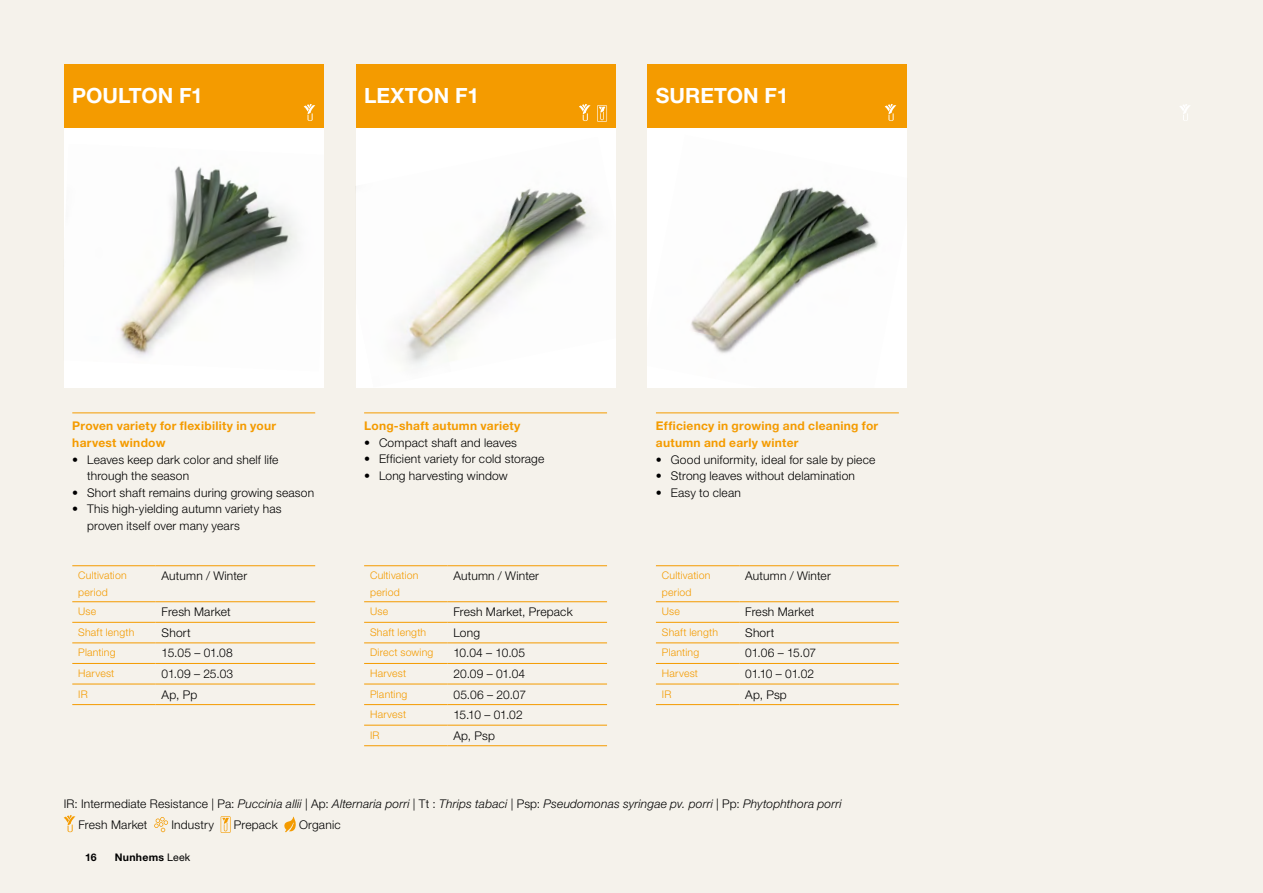
<style>
.page{position:relative;width:1263px;height:893px;background:#f5f2eb}
.page>*{position:absolute;margin:0;border:0;box-sizing:border-box;transform-origin:0 0}
.t1{font:700 21px "Helvetica Neue LT Std";color:#fff}
.t2{font:300 12px/16.5px "Helvetica Neue LT Std";letter-spacing:.015em;color:#000}
.t3{font:italic 300 12px/21.3px "Helvetica Neue LT Std";letter-spacing:.015em;color:#000}
.t4{font:700 12px/17px "Helvetica Neue LT Std";letter-spacing:.025em;color:#f49b00}
.t5{font:300 10.5px/16.5px "Helvetica Neue LT Std";letter-spacing:.02em;color:#f49b00}
.t6{font:700 10.5px "Helvetica Neue LT Std";letter-spacing:.025em;color:#000}
.s1{font-style:normal}
.s2{font-weight:400}
</style>
<div class="page">
<div style="left:64px;top:128px;width:260px;height:259px;background:#fff"></div>
<img style="left:119px;top:166px;width:180px;height:191px">
<div style="left:64px;top:64px;width:260px;height:64px;background:#f49b00"></div>
<hr style="left:72px;top:413px;width:243px;height:1px;background:#f49b00">
<hr style="left:72px;top:565px;width:84px;height:1px;background:#f49b00">
<hr style="left:156px;top:565px;width:159px;height:1px;background:#f49b00">
<hr style="left:72px;top:601px;width:84px;height:1px;background:#f49b00">
<hr style="left:156px;top:601px;width:159px;height:1px;background:#f49b00">
<hr style="left:72px;top:622px;width:84px;height:1px;background:#f49b00">
<hr style="left:156px;top:622px;width:159px;height:1px;background:#f49b00">
<hr style="left:72px;top:643px;width:84px;height:1px;background:#f49b00">
<hr style="left:156px;top:643px;width:159px;height:1px;background:#f49b00">
<hr style="left:72px;top:663px;width:84px;height:1px;background:#f49b00">
<hr style="left:156px;top:663px;width:159px;height:1px;background:#f49b00">
<hr style="left:72px;top:684px;width:84px;height:1px;background:#f49b00">
<hr style="left:156px;top:684px;width:159px;height:1px;background:#f49b00">
<hr style="left:72px;top:704px;width:84px;height:1px;background:#f49b00">
<hr style="left:156px;top:704px;width:159px;height:1px;background:#f49b00">
<svg style="left:304px;top:104px;width:11px;height:17px"></svg>
<div style="left:356px;top:128px;width:259px;height:259px;background:#fff"></div>
<img style="left:401px;top:188px;width:194px;height:178px">
<div style="left:356px;top:64px;width:259px;height:64px;background:#f49b00"></div>
<hr style="left:364px;top:413px;width:243px;height:1px;background:#f49b00">
<hr style="left:364px;top:565px;width:83px;height:1px;background:#f49b00">
<hr style="left:447px;top:565px;width:160px;height:1px;background:#f49b00">
<hr style="left:364px;top:601px;width:83px;height:1px;background:#f49b00">
<hr style="left:447px;top:601px;width:160px;height:1px;background:#f49b00">
<hr style="left:364px;top:622px;width:83px;height:1px;background:#f49b00">
<hr style="left:447px;top:622px;width:160px;height:1px;background:#f49b00">
<hr style="left:364px;top:643px;width:83px;height:1px;background:#f49b00">
<hr style="left:447px;top:643px;width:160px;height:1px;background:#f49b00">
<hr style="left:364px;top:663px;width:83px;height:1px;background:#f49b00">
<hr style="left:447px;top:663px;width:160px;height:1px;background:#f49b00">
<hr style="left:364px;top:684px;width:83px;height:1px;background:#f49b00">
<hr style="left:447px;top:684px;width:160px;height:1px;background:#f49b00">
<hr style="left:364px;top:704px;width:83px;height:1px;background:#f49b00">
<hr style="left:447px;top:704px;width:160px;height:1px;background:#f49b00">
<hr style="left:364px;top:725px;width:83px;height:1px;background:#f49b00">
<hr style="left:447px;top:725px;width:160px;height:1px;background:#f49b00">
<hr style="left:364px;top:745px;width:83px;height:1px;background:#f49b00">
<hr style="left:447px;top:745px;width:160px;height:1px;background:#f49b00">
<svg style="left:579px;top:104px;width:11px;height:17px"></svg>
<svg style="left:597px;top:105px;width:10px;height:17px"></svg>
<div style="left:647px;top:128px;width:260px;height:259px;background:#fff"></div>
<img style="left:691px;top:187px;width:188px;height:167px">
<div style="left:647px;top:64px;width:260px;height:64px;background:#f49b00"></div>
<hr style="left:656px;top:413px;width:243px;height:1px;background:#f49b00">
<hr style="left:656px;top:565px;width:83px;height:1px;background:#f49b00">
<hr style="left:739px;top:565px;width:160px;height:1px;background:#f49b00">
<hr style="left:656px;top:601px;width:83px;height:1px;background:#f49b00">
<hr style="left:739px;top:601px;width:160px;height:1px;background:#f49b00">
<hr style="left:656px;top:622px;width:83px;height:1px;background:#f49b00">
<hr style="left:739px;top:622px;width:160px;height:1px;background:#f49b00">
<hr style="left:656px;top:643px;width:83px;height:1px;background:#f49b00">
<hr style="left:739px;top:643px;width:160px;height:1px;background:#f49b00">
<hr style="left:656px;top:663px;width:83px;height:1px;background:#f49b00">
<hr style="left:739px;top:663px;width:160px;height:1px;background:#f49b00">
<hr style="left:656px;top:684px;width:83px;height:1px;background:#f49b00">
<hr style="left:739px;top:684px;width:160px;height:1px;background:#f49b00">
<hr style="left:656px;top:704px;width:83px;height:1px;background:#f49b00">
<hr style="left:739px;top:704px;width:160px;height:1px;background:#f49b00">
<svg style="left:1180px;top:104px;width:10px;height:17px"></svg>
<svg style="left:885px;top:104px;width:11px;height:17px"></svg>
<svg style="left:64px;top:815px;width:11px;height:17px"></svg>
<svg style="left:154px;top:817px;width:14px;height:15px"></svg>
<svg style="left:221px;top:816px;width:10px;height:17px"></svg>
<svg style="left:284px;top:816px;width:12px;height:16px"></svg>
<h1 class="t1" style="left:72px;top:83px;width:132px">POULTON F1</h1>
<h1 class="t1" style="left:364px;top:83px;width:116px">LEXTON F1</h1>
<h1 class="t1" style="left:656px;top:83px;width:134px">SURETON F1</h1>
<p class="t4" style="left:72px;top:417px;width:205px">Proven variety for flexibility in your harvest window</p>
<p class="t2" style="left:87px;top:451px;width:193px;text-indent:-15px">• Leaves keep dark color and shelf life through the season</p>
<p class="t2" style="left:72px;top:484px;width:243px">• Short shaft remains during growing season</p>
<p class="t2" style="left:87px;top:500px;width:196px;text-indent:-15px">• This high-yielding autumn variety has proven itself over many years</p>
<p class="t5" style="left:78px;top:567px;width:50px">Cultivation period</p>
<p class="t2" style="left:162px;top:567px;width:87px">Autumn / Winter</p>
<p class="t5" style="left:78px;top:603px;width:20px">Use</p>
<p class="t2" style="left:162px;top:603px;width:70px">Fresh Market</p>
<p class="t5" style="left:78px;top:624px;width:58px">Shaft length</p>
<p class="t2" style="left:162px;top:624px;width:31px">Short</p>
<p class="t5" style="left:78px;top:644px;width:39px">Planting</p>
<p class="t2" style="left:162px;top:645px;width:73px">15.05 – 01.08</p>
<p class="t5" style="left:78px;top:665px;width:38px">Harvest</p>
<p class="t2" style="left:162px;top:665px;width:73px">01.09 – 25.03</p>
<p class="t5" style="left:78px;top:685px;width:11px">IR</p>
<p class="t2" style="left:162px;top:686px;width:37px">Ap, Pp</p>
<p class="t4" style="left:364px;top:417px;width:158px">Long-shaft autumn variety</p>
<p class="t2" style="left:364px;top:434px;width:154px">• Compact shaft and leaves</p>
<p class="t2" style="left:364px;top:450px;width:182px">• Efficient variety for cold storage</p>
<p class="t2" style="left:364px;top:467px;width:145px">• Long harvesting window</p>
<p class="t5" style="left:370px;top:567px;width:50px">Cultivation period</p>
<p class="t2" style="left:453px;top:567px;width:87px">Autumn / Winter</p>
<p class="t5" style="left:370px;top:603px;width:20px">Use</p>
<p class="t2" style="left:453px;top:603px;width:121px">Fresh Market, Prepack</p>
<p class="t5" style="left:370px;top:624px;width:58px">Shaft length</p>
<p class="t2" style="left:453px;top:624px;width:28px">Long</p>
<p class="t5" style="left:370px;top:644px;width:65px">Direct sowing</p>
<p class="t2" style="left:453px;top:645px;width:73px">10.04 – 10.05</p>
<p class="t5" style="left:370px;top:665px;width:38px">Harvest</p>
<p class="t2" style="left:453px;top:665px;width:73px">20.09 – 01.04</p>
<p class="t5" style="left:370px;top:685px;width:39px">Planting</p>
<p class="t2" style="left:453px;top:686px;width:74px">05.06 – 20.07</p>
<p class="t5" style="left:370px;top:706px;width:38px">Harvest</p>
<p class="t2" style="left:453px;top:706px;width:71px">15.10 – 01.02</p>
<p class="t5" style="left:370px;top:726px;width:11px">IR</p>
<p class="t2" style="left:453px;top:727px;width:43px">Ap, Psp</p>
<p class="t4" style="left:656px;top:417px;width:224px">Efficiency in growing and cleaning for autumn and early winter</p>
<p class="t2" style="left:656px;top:451px;width:221px">• Good uniformity, ideal for sale by piece</p>
<p class="t2" style="left:656px;top:467px;width:201px">• Strong leaves without delamination</p>
<p class="t2" style="left:656px;top:484px;width:86px">• Easy to clean</p>
<p class="t5" style="left:662px;top:567px;width:50px">Cultivation period</p>
<p class="t2" style="left:745px;top:567px;width:87px">Autumn / Winter</p>
<p class="t5" style="left:662px;top:603px;width:20px">Use</p>
<p class="t2" style="left:745px;top:603px;width:70px">Fresh Market</p>
<p class="t5" style="left:662px;top:624px;width:58px">Shaft length</p>
<p class="t2" style="left:745px;top:624px;width:31px">Short</p>
<p class="t5" style="left:662px;top:644px;width:39px">Planting</p>
<p class="t2" style="left:745px;top:645px;width:72px">01.06 – 15.07</p>
<p class="t5" style="left:662px;top:665px;width:38px">Harvest</p>
<p class="t2" style="left:745px;top:665px;width:70px">01.10 – 01.02</p>
<p class="t5" style="left:662px;top:685px;width:11px">IR</p>
<p class="t2" style="left:745px;top:686px;width:43px">Ap, Psp</p>
<p class="t3" style="left:79px;top:793px;width:765px;text-indent:-15px"><span class="s1">IR: Intermediate Resistance | Pa:</span> Puccinia allii <span class="s1">| Ap:</span> Alternaria porri <span class="s1">| Tt :</span> Thrips tabaci <span class="s1">| Psp:</span> Pseudomonas syringae pv. porri <span class="s1">| Pp:</span> Phytophthora porri<br><span class="s1">Fresh Market</span></p>
<p class="t2" style="left:171px;top:816px;width:44px">Industry</p>
<p class="t2" style="left:234px;top:816px;width:45px">Prepack</p>
<p class="t2" style="left:299px;top:816px;width:43px">Organic</p>
<p class="t6" style="left:85px;top:851px;width:13px">16</p>
<p class="t6" style="left:115px;top:851px;width:77px">Nunhems <span class="s2">Leek</span></p>
</div>
